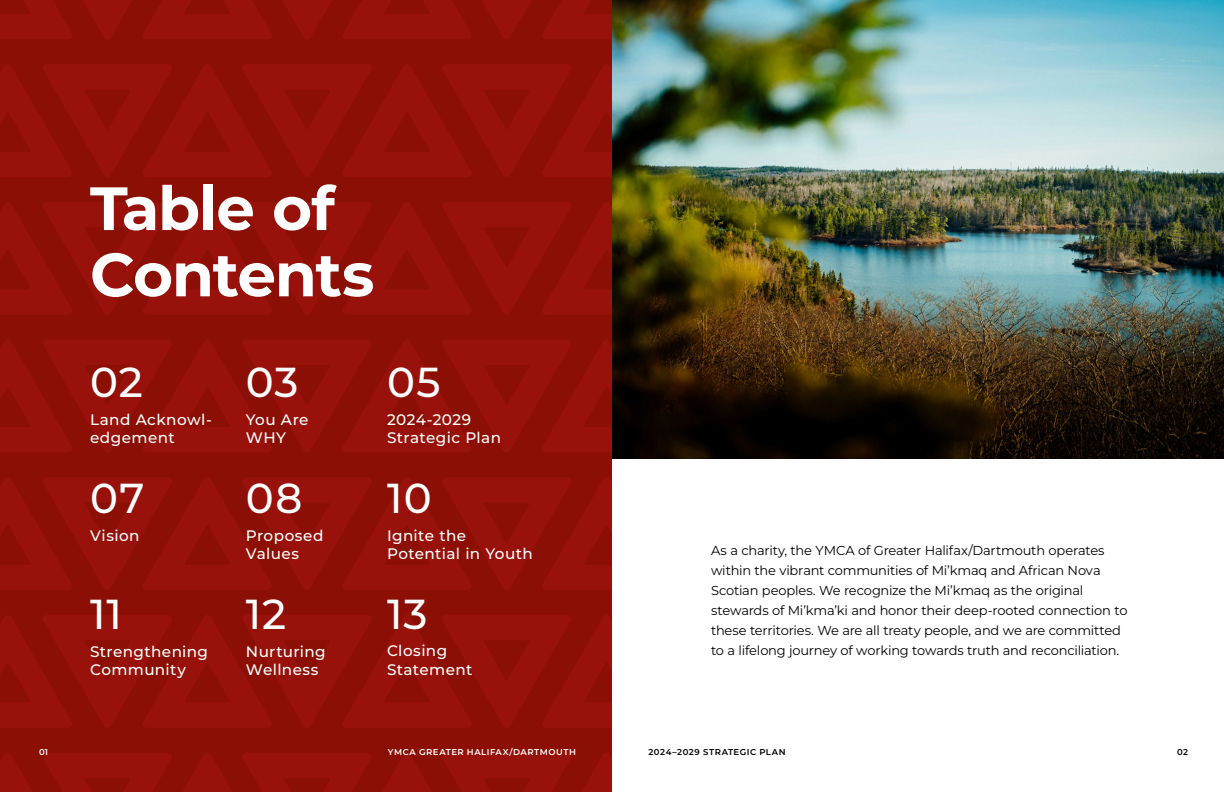
<style>
.page{position:relative;width:1224px;height:792px;background:#fff}
.page>*{position:absolute;margin:0;border:0;box-sizing:border-box;transform-origin:0 0}
.t1{font:700 61px/66.2px "Montserrat";letter-spacing:-.02em;color:#fff}
.t2{font:500 41.9px "Montserrat";letter-spacing:.025em;color:#fff}
.t3{font:500 15.2px/18.3px "Montserrat";letter-spacing:.025em;color:#fff}
.t4{font:13px/20px "Montserrat";letter-spacing:-.015em;color:#000}
.t5{font:600 8.5px "Montserrat";letter-spacing:.06em;color:#fff}
.t6{font:600 8.5px "Montserrat";letter-spacing:.06em;color:#000}
</style>
<div class="page">
<div style="left:0;top:0;width:612px;height:792px;background:#8b0f04"></div>
<svg style="left:0;top:0;width:612px;height:39px"></svg>
<svg style="left:0;top:64px;width:612px;height:113px"></svg>
<svg style="left:0;top:202px;width:612px;height:112px"></svg>
<svg style="left:0;top:340px;width:612px;height:112px"></svg>
<svg style="left:0;top:478px;width:612px;height:112px"></svg>
<svg style="left:0;top:615px;width:612px;height:113px"></svg>
<svg style="left:0;top:753px;width:612px;height:39px"></svg>
<img style="left:612px;top:0;width:612px;height:459px">
<p class="t1" style="left:90px;top:174px;width:286px">Table of<br>Contents</p>
<p class="t2" style="left:90px;top:355px;width:54px">02</p>
<p class="t2" style="left:246px;top:355px;width:54px">03</p>
<p class="t2" style="left:387px;top:354px;width:55px">05</p>
<p class="t3" style="left:90px;top:410px;width:123px">Land Acknowl&shy;edgement</p>
<p class="t3" style="left:246px;top:410px;width:64px">You Are</p>
<p class="t3" style="left:246px;top:428px;width:42px">WHY</p>
<p class="t3" style="left:387px;top:410px;width:116px">2024-2029<br>Strategic Plan</p>
<p class="t2" style="left:90px;top:470px;width:56px">07</p>
<p class="t2" style="left:387px;top:470px;width:46px">10</p>
<p class="t2" style="left:246px;top:470px;width:58px">08</p>
<p class="t3" style="left:90px;top:526px;width:51px">Vision</p>
<p class="t3" style="left:246px;top:526px;width:79px">Proposed</p>
<p class="t3" style="left:246px;top:544px;width:55px">Values</p>
<p class="t3" style="left:387px;top:526px;width:147px">Ignite the<br>Potential in Youth</p>
<p class="t2" style="left:90px;top:586px;width:33px">11</p>
<p class="t2" style="left:246px;top:586px;width:42px">12</p>
<p class="t2" style="left:387px;top:586px;width:42px">13</p>
<p class="t3" style="left:90px;top:642px;width:120px">Strengthening</p>
<p class="t3" style="left:90px;top:660px;width:97px">Community</p>
<p class="t3" style="left:246px;top:642px;width:81px">Nurturing<br>Wellness</p>
<p class="t3" style="left:387px;top:641px;width:87px">Closing<br>Statement</p>
<p class="t4" style="left:711px;top:540px;width:418px">As a charity, the YMCA of Greater Halifax/Dartmouth operates within the vibrant communities of Mi’kmaq and African Nova Scotian peoples. We recognize the Mi’kmaq as the original stewards of Mi’kma’ki and honor their deep-rooted connection to these territories. We are all treaty people, and we are committed to a lifelong journey of working towards truth and reconciliation.</p>
<p class="t5" style="left:388px;top:747px;width:190px">YMCA GREATER HALIFAX/DARTMOUTH</p>
<p class="t6" style="left:648px;top:747px;width:139px">2024–2029 STRATEGIC PLAN</p>
<p class="t5" style="left:39px;top:747px;width:11px">01</p>
<p class="t6" style="left:1177px;top:747px;width:12px">02</p>
</div>
